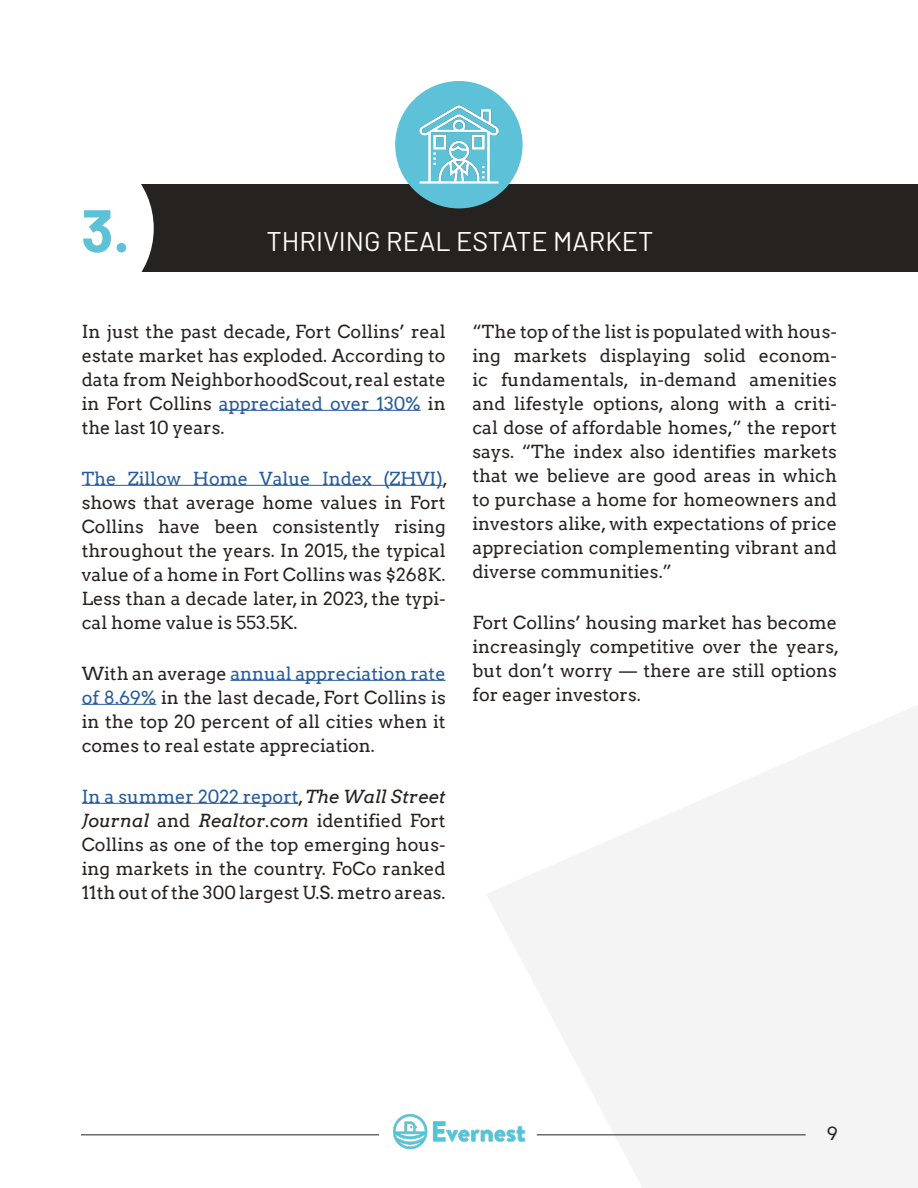
<style>
.page{position:relative;width:918px;height:1188px;background:#fff}
.page>*{position:absolute;margin:0;border:0;box-sizing:border-box;transform-origin:0 0}
.t1{font:700 60px "Barlow";color:#5dc2d7}
.t2{font:27px "Barlow";color:#fff}
.t3{font:18px/24px "Arvo";color:#26221f;text-align:justify}
.s1{color:#275b9b}
.s2{font-style:italic}
</style>
<div class="page">
<img style="left:393px;top:1114px;width:93px;height:34px">
<hr style="left:81px;top:1134px;width:298px;height:1px;background:#26221f">
<div style="left:0;top:185px;width:918px;height:87px;background:#26221f"></div>
<hr style="left:219px;top:410px;width:202px;height:1px;background:#275b9b">
<hr style="left:82px;top:485px;width:361px;height:1px;background:#275b9b">
<hr style="left:230px;top:680px;width:216px;height:1px;background:#275b9b">
<hr style="left:82px;top:704px;width:74px;height:1px;background:#275b9b">
<hr style="left:82px;top:803px;width:216px;height:1px;background:#275b9b">
<div style="left:395px;top:81px;width:128px;height:127px;background:#5dc2d7;border-radius:50%"></div>
<img style="left:419px;top:105px;width:80px;height:79px">
<div style="left:0;top:184px;width:154px;height:88px;background:#fff"></div>
<svg style="left:486px;top:705px;width:432px;height:483px;fill:#f4f4f4"></svg>
<h1 class="t1" style="left:81px;top:186px;width:50px">3.</h1>
<h2 class="t2" style="left:267px;top:221px;width:389px">THRIVING REAL ESTATE MARKET</h2>
<p class="t3" style="left:82px;top:319px;width:365px">In just the past decade, Fort Collins’ real estate market has exploded. According to data from NeighborhoodScout, real estate in Fort Collins <span class="s1">appreciated over 130%</span> in the last 10 years.</p>
<p class="t3" style="left:82px;top:466px;width:368px"><span class="s1">The Zillow Home Value Index (ZHVI)</span>, shows that average home values in Fort Collins have been consistently rising throughout the years. In 2015, the typical value of a home in Fort Collins was $268K.<br>Less than a decade later, in 2023, the typi&shy;cal home value is 553.5K.</p>
<p class="t3" style="left:82px;top:661px;width:366px">With an average <span class="s1">annual appreciation rate of 8.69%</span> in the last decade, Fort Collins is in the top 20 percent of all cities when it comes to real estate appreciation.</p>
<p class="t3" style="left:82px;top:784px;width:365px"><span class="s1">In a summer 2022 report</span>, <span class="s2">The Wall Street Journal</span> and <span class="s2">Realtor.com</span> identified Fort Collins as one of the top emerging hous&shy;ing markets in the country. FoCo ranked 11th out of the 300 largest U.S. metro areas.</p>
<p class="t3" style="left:472px;top:319px;width:366px">“The top of the list is populated with hous&shy;ing markets displaying solid econom&shy;ic fundamentals, in-demand amenities and lifestyle options, along with a criti&shy;cal dose of affordable homes,” the report says. “The index also identifies markets that we believe are good areas in which to purchase a home for homeowners and investors alike, with expectations of price appreciation complementing vibrant and diverse communities.”</p>
<p class="t3" style="left:472px;top:610px;width:368px">Fort Collins’ housing market has become increasingly competitive over the years, but don’t worry — there are still options for eager investors.</p>
<p class="t3" style="left:827px;top:1121px;width:13px">9</p>
</div>
